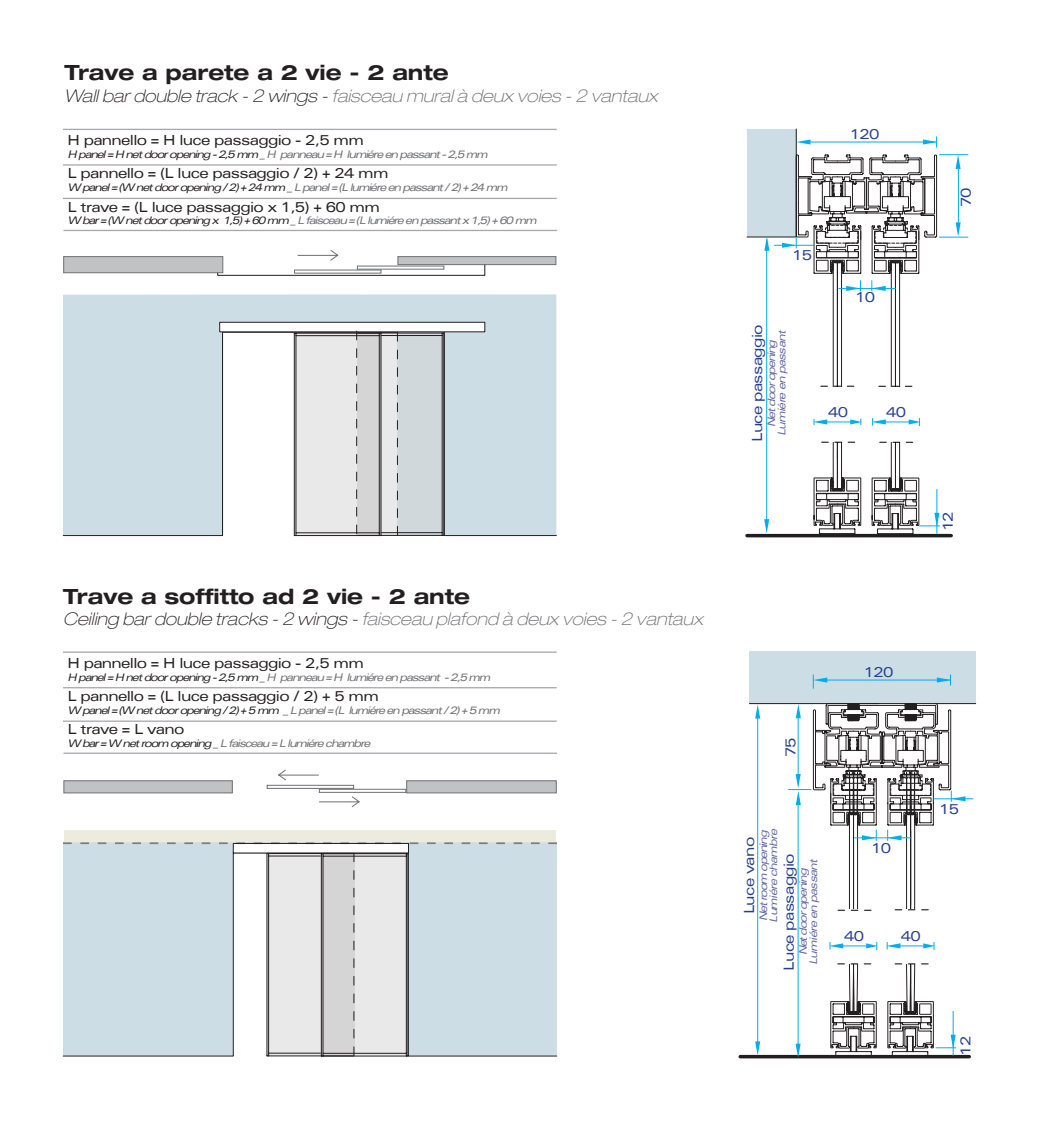
<style>
.page{position:relative;width:1042px;height:1141px;background:#fff}
.page>*{position:absolute;margin:0;border:0;box-sizing:border-box;transform-origin:0 0}
.t1{font:700 expanded 21px "Helvetica Neue";color:#231f20}
.t2{font:italic 100 expanded 17.5px "Helvetica Neue";color:#6c6d70}
.t3{font:expanded 14px "Univers";letter-spacing:-.05em;color:#231f20}
.t4{font:expanded 14px "Univers";letter-spacing:-.05em;color:#253f8e}
.t5{font:italic expanded 10.5px "Univers";letter-spacing:-.12em;color:#6c6d70}
.t6{font:italic expanded 10.5px "Univers";letter-spacing:-.075em;color:#6168a7}
.s1{color:#231f20}
</style>
<div class="page">
<div style="left:64px;top:830px;width:492px;height:12px;background:#ecebde"></div>
<div style="left:63px;top:844px;width:494px;height:8px;background:#cddde6"></div>
<div style="left:63px;top:294px;width:493px;height:38px;background:#cddde6"></div>
<svg style="left:63px;top:332px;width:494px;height:204px"></svg>
<div style="left:63px;top:256px;width:160px;height:17px;background:#c1c2c4;border:1px solid #6f7073"></div>
<div style="left:397px;top:256px;width:159px;height:9px;background:#c1c2c4;border:1px solid #6f7073"></div>
<hr style="left:294px;top:535px;width:87px;height:1px;background:#231f20">
<hr style="left:357px;top:535px;width:87px;height:1px;background:#231f20">
<svg style="left:63px;top:852px;width:494px;height:204px;background:#d0dee7"></svg>
<hr style="left:321px;top:1056px;width:87px;height:1px;background:#231f20">
<hr style="left:267px;top:1056px;width:87px;height:1px;background:#231f20">
<div style="left:233px;top:843px;width:175px;height:10px;background:#fff"></div>
<div style="left:63px;top:780px;width:170px;height:13px;background:#c1c2c4;border:1px solid #6f7073"></div>
<div style="left:319px;top:789px;width:87px;height:4px;border:1px solid #6f7073"></div>
<svg style="left:319px;top:796px;width:41px;height:11px"></svg>
<div style="left:267px;top:785px;width:87px;height:4px;border:1px solid #6f7073"></div>
<hr style="left:747px;top:534px;width:204px;height:3px;background:#231f20">
<svg style="left:746px;top:128px;width:222px;height:407px"></svg>
<svg style="left:217px;top:250px;width:268px;height:26px"></svg>
<div style="left:220px;top:322px;width:265px;height:10px;background:#fff"></div>
<div style="left:219px;top:322px;width:266px;height:10px;border:1px solid #231f20"></div>
<hr style="left:63px;top:164px;width:494px;height:2px;background:#a8a9ad">
<hr style="left:63px;top:198px;width:494px;height:1px;background:#a8a9ad">
<hr style="left:63px;top:129px;width:494px;height:1px;background:#a8a9ad">
<hr style="left:63px;top:230px;width:494px;height:1px;background:#a8a9ad">
<hr style="left:63px;top:687px;width:494px;height:1px;background:#a8a9ad">
<hr style="left:63px;top:720px;width:494px;height:2px;background:#a8a9ad">
<hr style="left:63px;top:651px;width:494px;height:2px;background:#a8a9ad">
<hr style="left:63px;top:753px;width:494px;height:1px;background:#a8a9ad">
<div style="left:406px;top:780px;width:151px;height:13px;background:#c1c2c4;border:1px solid #6f7073"></div>
<svg style="left:278px;top:769px;width:41px;height:12px"></svg>
<svg style="left:63px;top:842px;width:494px;height:2px"></svg>
<hr style="left:740px;top:1055px;width:229px;height:3px;background:#231f20">
<svg style="left:294px;top:332px;width:63px;height:203px;background:#dedddd"></svg>
<svg style="left:357px;top:332px;width:87px;height:203px;background:#cacdcf"></svg>
<svg style="left:267px;top:853px;width:55px;height:203px;background:#dcdcdc"></svg>
<svg style="left:322px;top:852px;width:87px;height:204px;background:#d4d4d4"></svg>
<svg style="left:748px;top:651px;width:228px;height:407px"></svg>
<p class="t1" style="left:64px;top:59px;width:386px">Trave a parete a 2 vie - 2 ante</p>
<p class="t2" style="left:64px;top:85px;width:594px"><span class="s1">Wall bar double track - 2 wings -</span> faisceau mural à deux voies - 2 vantaux</p>
<p class="t3" style="left:67px;top:132px;width:298px">H pannello = H luce passaggio - 2,5 mm</p>
<p class="t3" style="left:67px;top:165px;width:323px">L pannello = (L luce passaggio / 2) + 24 mm</p>
<p class="t3" style="left:67px;top:198px;width:314px">L trave = (L luce passaggio x 1,5) + 60 mm</p>
<p class="t5" style="left:67px;top:148px;width:422px"><span class="s1">H panel = H net door opening - 2,5 mm _</span> H panneau = H lumiére en passant - 2,5 mm</p>
<p class="t5" style="left:67px;top:181px;width:442px"><span class="s1">W panel = (W net door opening / 2) + 24 mm _</span> L panel = (L lumiére en passant / 2) + 24 mm</p>
<p class="t5" style="left:67px;top:214px;width:471px"><span class="s1">W bar = (W net door opening x 1,5) + 60 mm _</span> L faisceau = (L lumiére en passant x 1,5) + 60 mm</p>
<p class="t1" style="left:63px;top:583px;width:408px">Trave a soffitto ad 2 vie - 2 ante</p>
<p class="t2" style="left:63px;top:608px;width:641px"><span class="s1">Ceiling bar double tracks - 2 wings -</span> faisceau plafond à deux voies - 2 vantaux</p>
<p class="t3" style="left:67px;top:655px;width:298px">H pannello = H luce passaggio - 2,5 mm</p>
<p class="t3" style="left:67px;top:688px;width:313px">L pannello = (L luce passaggio / 2) + 5 mm</p>
<p class="t3" style="left:67px;top:721px;width:119px">L trave = L vano</p>
<p class="t5" style="left:67px;top:671px;width:425px"><span class="s1">H panel = H net door opening - 2,5 mm _</span> H panneau = H lumiére en passant - 2,5 mm</p>
<p class="t5" style="left:67px;top:704px;width:434px"><span class="s1">W panel = (W net door opening / 2) + 5 mm _</span> L panel = (L lumiére en passant / 2) + 5 mm</p>
<p class="t5" style="left:67px;top:737px;width:305px"><span class="s1">W bar = W net room opening _</span> L faisceau = L lumiére chambre</p>
<p class="t4" style="left:850px;top:126px;width:31px">120</p>
<p class="t4" style="left:792px;top:247px;width:22px">15</p>
<p class="t4" style="left:749px;top:442px;width:119px;rotate:-90deg">Luce passaggio</p>
<p class="t6" style="left:765px;top:427px;width:89px;rotate:-90deg">Net dooropening</p>
<p class="t6" style="left:775px;top:436px;width:108px;rotate:-90deg">Lumiére en passant</p>
<p class="t4" style="left:855px;top:289px;width:22px">10</p>
<p class="t4" style="left:828px;top:403px;width:22px">40</p>
<p class="t4" style="left:886px;top:403px;width:22px">40</p>
<p class="t4" style="left:957px;top:207px;width:22px;rotate:-90deg">70</p>
<p class="t4" style="left:939px;top:531px;width:22px;rotate:-90deg">12</p>
<p class="t4" style="left:782px;top:757px;width:22px;rotate:-90deg">75</p>
<p class="t4" style="left:741px;top:914px;width:79px;rotate:-90deg">Luce vano</p>
<p class="t6" style="left:757px;top:921px;width:92px;rotate:-90deg">Net room opening</p>
<p class="t6" style="left:767px;top:923px;width:96px;rotate:-90deg">Lumiére chambre</p>
<p class="t4" style="left:780px;top:971px;width:119px;rotate:-90deg">Luce passaggio</p>
<p class="t6" style="left:797px;top:955px;width:89px;rotate:-90deg">Net dooropening</p>
<p class="t6" style="left:807px;top:965px;width:108px;rotate:-90deg">Lumiére en passant</p>
<p class="t4" style="left:864px;top:664px;width:31px">120</p>
<p class="t4" style="left:871px;top:840px;width:22px">10</p>
<p class="t4" style="left:939px;top:801px;width:22px">15</p>
<p class="t4" style="left:844px;top:928px;width:22px">40</p>
<p class="t4" style="left:901px;top:928px;width:22px">40</p>
<p class="t4" style="left:957px;top:1056px;width:22px;rotate:-90deg">12</p>
</div>
